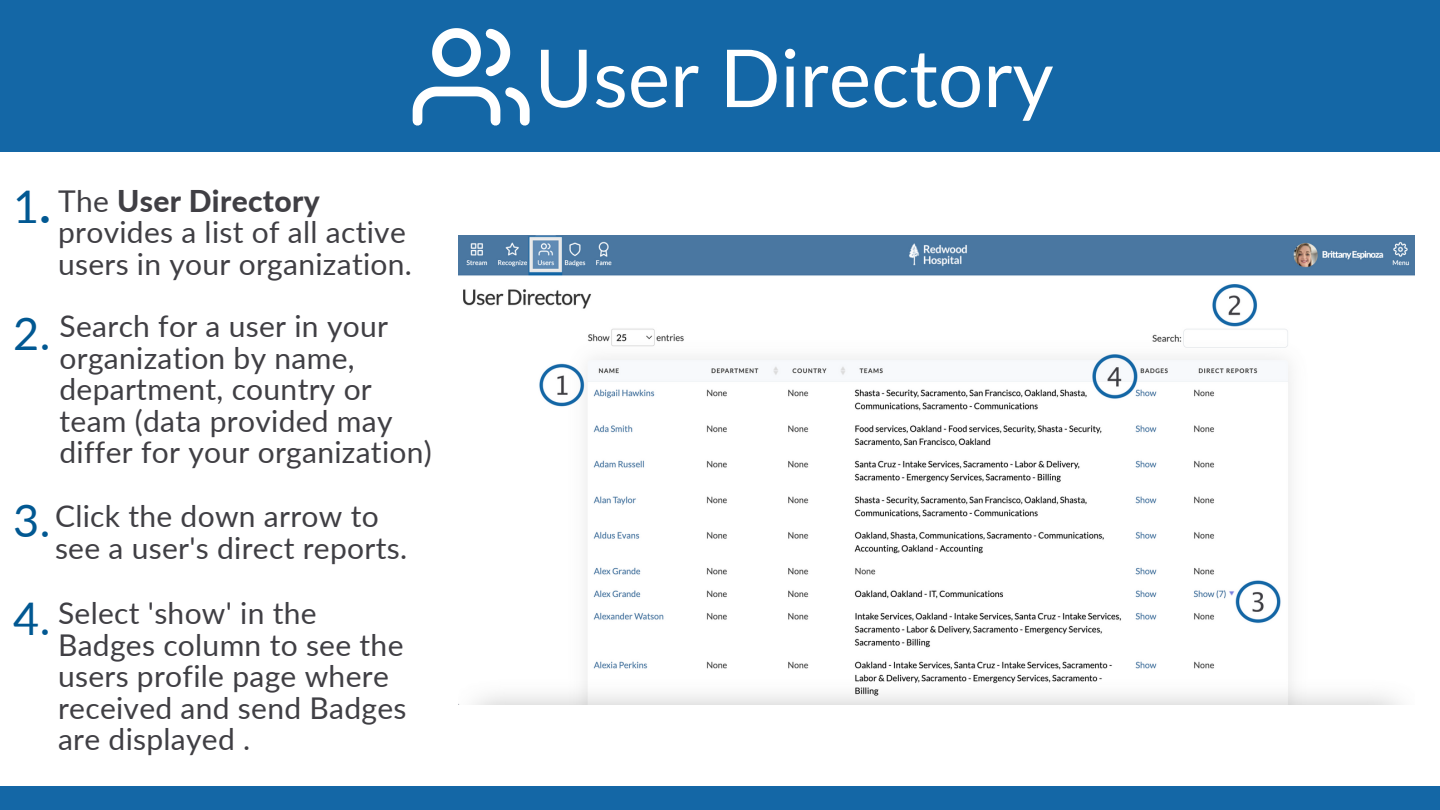
<style>
.page{position:relative;width:1440px;height:810px;background:#fff}
.page>*{position:absolute;margin:0;border:0;box-sizing:border-box;transform-origin:0 0}
.t1{font:80px "Lato";color:#fff}
.t2{font:45px "Lato";color:#015892}
.t3{font:30px/31.5px "Lato";letter-spacing:.01em;color:#403f44}
.s1{font-weight:800}
.s2{font-size:45px;color:#015892}
</style>
<div class="page">
<div style="left:0;top:786px;width:1440px;height:24px;background:#1467a6"></div>
<div style="left:0;top:0;width:1440px;height:152px;background:#1467a6"></div>
<img style="left:459px;top:235px;width:956px;height:470px">
<svg style="left:413px;top:21px;width:117px;height:110px"></svg>
<h2 class="t2" style="left:13px;top:178px;width:39px">1<span class="s1">.</span></h2>
<p class="t3" style="left:58px;top:184px;width:355px">The <span class="s1">User Directory </span>provides a list of all active users in your organization.</p>
<h2 class="t2" style="left:13px;top:305px;width:39px">2.</h2>
<p class="t3" style="left:60px;top:310px;width:374px">Search for a user in your organization by name, department, country or team (data provided may differ for your organization)</p>
<h2 class="t2" style="left:13px;top:493px;width:39px">3.</h2>
<p class="t3" style="left:55px;top:500px;width:354px">Click the down arrow to see a user's direct reports.</p>
<p class="t3" style="left:58px;top:597px;width:350px;text-indent:-45px"><span class="s2">4.</span> Select 'show' in the<br>Badges column to see the users profile page where received and send Badges are displayed .</p>
<h1 class="t1" style="left:534px;top:28px;width:521px">User Directory</h1>
</div>
